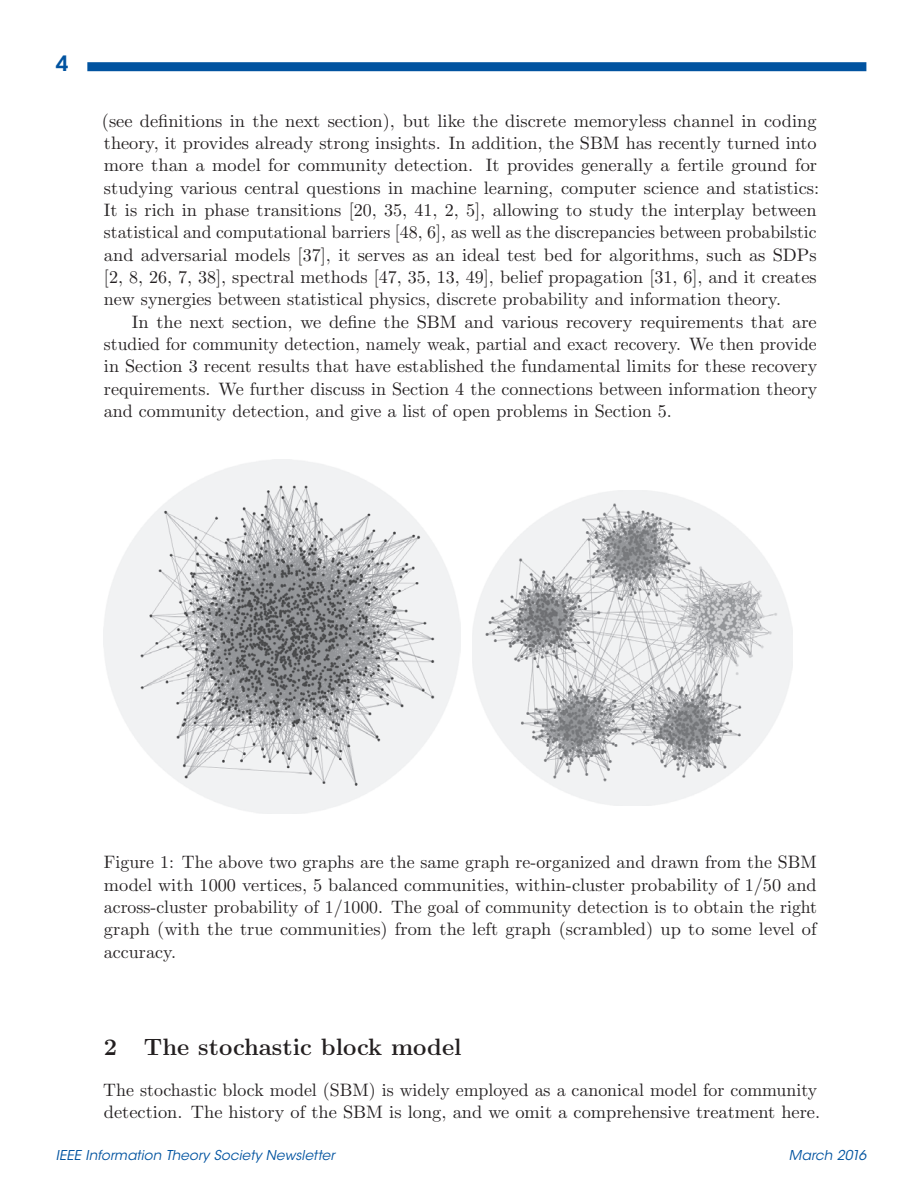
<style>
.page{position:relative;width:918px;height:1184px;background:#fff}
.page>*{position:absolute;margin:0;border:0;box-sizing:border-box;transform-origin:0 0}
.t1{font:23.7px "CMBX12";color:#231f20}
.t2{font:600 21px "ITC Avant Garde Std";color:#0153a0}
.t3{font:18px/22.4px "CMR10";color:#231f20}
.t4{font:italic 13.5px "ITC Avant Garde Std";letter-spacing:.01em;color:#0153a0}
.s1{font-family:"CMMI10"}
</style>
<div class="page">
<div style="left:87px;top:62px;width:779px;height:9px;background:#0153a0"></div>
<img style="left:104px;top:460px;width:356px;height:353px">
<img style="left:472px;top:490px;width:320px;height:315px">
<p class="t2" style="left:56px;top:50px;width:14px">4</p>
<p class="t3" style="left:102px;top:111px;width:718px">(see definitions in the next section), but like the discrete memoryless channel in coding theory, it provides already strong insights. In addition, the SBM has recently turned into more than a model for community detection. It provides generally a fertile ground for studying various central questions in machine learning, computer science and statistics:<br>It is rich in phase transitions [20, 35, 41, 2, 5], allowing to study the interplay between statistical and computational barriers [48, 6], as well as the discrepancies between probabilstic and adversarial models [37], it serves as an ideal test bed for algorithms, such as SDPs [2, 8, 26, 7, 38], spectral methods [47, 35, 13, 49], belief propagation [31, 6], and it creates new synergies between statistical physics, discrete probability and information theory.</p>
<p class="t3" style="left:104px;top:312px;width:714px;text-align:justify;text-indent:28px">In the next section, we define the SBM and various recovery requirements that are studied for community detection, namely weak, partial and exact recovery. We then provide in Section 3 recent results that have established the fundamental limits for these recovery requirements. We further discuss in Section 4 the connections between information theory and community detection, and give a list of open problems in Section 5.</p>
<p class="t3" style="left:104px;top:852px;width:714px;text-align:justify">Figure 1: The above two graphs are the same graph re-organized and drawn from the SBM model with 1000 vertices, 5 balanced communities, within-cluster probability of 1<span class="s1">/</span>50 and across-cluster probability of 1<span class="s1">/</span>1000. The goal of community detection is to obtain the right graph (with the true communities) from the left graph (scrambled) up to some level of accuracy.</p>
<h1 class="t1" style="left:104px;top:1037px;width:359px">2 The stochastic block model</h1>
<p class="t3" style="left:103px;top:1079px;width:718px">The stochastic block model (SBM) is widely employed as a canonical model for community detection. The history of the SBM is long, and we omit a comprehensive treatment here.</p>
<p class="t4" style="left:56px;top:1147px;width:280px">IEEE Information Theory Society Newsletter</p>
<p class="t4" style="left:788px;top:1147px;width:79px">March 2016</p>
</div>
